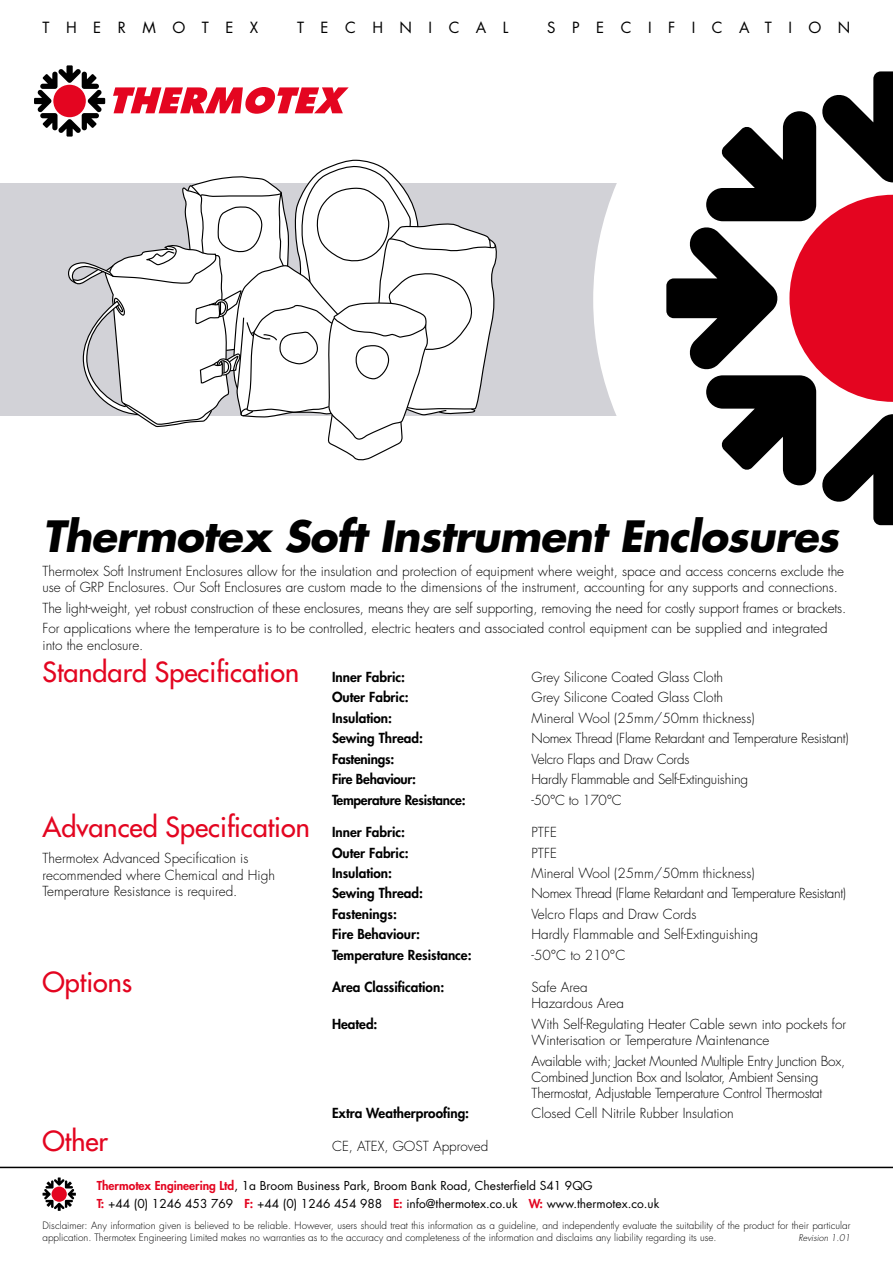
<style>
.page{position:relative;width:893px;height:1263px;background:#fff}
.page>*{position:absolute;margin:0;border:0;box-sizing:border-box;transform-origin:0 0}
.t1{font:italic 700 42px "Futura";letter-spacing:-.02em;color:#000}
.t2{font:27px "Futura";color:#e30520}
.t3{font:15px "Futura";letter-spacing:1.1em;color:#000}
.t4{font:300 13.5px/16.2px "Futura";color:#000}
.t5{font:300 13.5px/16.2px "Futura";letter-spacing:-.02em;color:#000}
.t6{font:800 13.5px "Futura";color:#000}
.t7{font:300 13.5px "Futura";letter-spacing:-.025em;color:#000}
.t8{font:800 13.5px "Futura";letter-spacing:-.02em;color:#000}
.t9{font:12px/18px "Futura";color:#000}
.t10{font:300 9.9px/12px "Futura";color:#000}
.t11{font:italic 300 9px "Futura";color:#000}
.s1{font-weight:800;font-size:13.5px;color:#000}
.s2{font-weight:800;color:#e30520}
</style>
<div class="page">
<div style="left:0;top:184px;width:893px;height:232px;background:#d2d2d7"></div>
<svg style="left:593px;top:183px;width:300px;height:343px;fill:#fff"></svg>
<svg style="left:666px;top:71px;width:227px;height:454px"></svg>
<svg style="left:113px;top:87px;width:236px;height:27px"></svg>
<svg style="left:34px;top:65px;width:71px;height:72px"></svg>
<hr style="left:0;top:1167px;width:893px;height:1px;background:#000">
<svg style="left:43px;top:1177px;width:33px;height:34px"></svg>
<svg style="left:67px;top:159px;width:431px;height:302px"></svg>
<p class="t3" style="left:43px;top:17px;width:217px">THERMOTEX</p>
<p class="t3" style="left:297px;top:17px;width:213px">TECHNICAL</p>
<p class="t3" style="left:547px;top:17px;width:305px">SPECIFICATION</p>
<h1 class="t1" style="left:43px;top:507px;width:798px">Thermotex Soft Instrument Enclosures</h1>
<p class="t4" style="left:43px;top:563px;width:803px">Thermotex Soft Instrument Enclosures allow for the insulation and protection of equipment where weight, space and access concerns exclude the use of GRP Enclosures. Our Soft Enclosures are custom made to the dimensions of the instrument, accounting for any supports and connections.</p>
<p class="t4" style="left:43px;top:598px;width:805px;line-height:20.4px">The light-weight, yet robust construction of these enclosures, means they are self supporting, removing the need for costly support frames or brackets.<br>For applications where the temperature is to be controlled, electric heaters and associated control equipment can be supplied and integrated</p>
<p class="t4" style="left:43px;top:637px;width:102px">into the enclosure.</p>
<h2 class="t2" style="left:43px;top:654px;width:364px">Standard Specification <span class="s1">Inner Fabric:</span></h2>
<p class="t4" style="left:532px;top:669px;width:193px">Grey Silicone Coated Glass Cloth</p>
<p class="t6" style="left:332px;top:688px;width:78px">Outer Fabric:</p>
<p class="t4" style="left:532px;top:689px;width:193px">Grey Silicone Coated Glass Cloth</p>
<p class="t6" style="left:332px;top:709px;width:62px">Insulation:</p>
<p class="t4" style="left:532px;top:710px;width:225px">Mineral Wool (25mm/50mm thickness)</p>
<p class="t6" style="left:332px;top:729px;width:92px">Sewing Thread:</p>
<p class="t5" style="left:532px;top:730px;width:318px">Nomex Thread (Flame Retardant and Temperature Resistant)</p>
<p class="t8" style="left:332px;top:750px;width:64px">Fastenings:</p>
<p class="t5" style="left:532px;top:751px;width:159px">Velcro Flaps and Draw Cords</p>
<p class="t8" style="left:332px;top:770px;width:86px">Fire Behaviour:</p>
<p class="t5" style="left:532px;top:771px;width:218px">Hardly Flammable and Self-Extinguishing</p>
<p class="t8" style="left:332px;top:791px;width:135px">Temperature Resistance:</p>
<p class="t4" style="left:532px;top:792px;width:92px">-50°C to 170°C</p>
<h2 class="t2" style="left:43px;top:809px;width:364px">Advanced Specification <span class="s1">Inner Fabric:</span></h2>
<p class="t4" style="left:532px;top:824px;width:27px">PTFE</p>
<p class="t6" style="left:332px;top:843px;width:78px">Outer Fabric:</p>
<p class="t4" style="left:532px;top:845px;width:27px">PTFE</p>
<p class="t6" style="left:332px;top:864px;width:62px">Insulation:</p>
<p class="t4" style="left:532px;top:865px;width:225px">Mineral Wool (25mm/50mm thickness)</p>
<p class="t6" style="left:332px;top:884px;width:92px">Sewing Thread:</p>
<p class="t7" style="left:532px;top:885px;width:316px">Nomex Thread (Flame Retardant and Temperature Resistant)</p>
<p class="t6" style="left:332px;top:905px;width:66px">Fastenings:</p>
<p class="t4" style="left:532px;top:906px;width:166px">Velcro Flaps and Draw Cords</p>
<p class="t6" style="left:332px;top:925px;width:89px">Fire Behaviour:</p>
<p class="t4" style="left:532px;top:926px;width:228px">Hardly Flammable and Self-Extinguishing</p>
<p class="t6" style="left:332px;top:946px;width:141px">Temperature Resistance:</p>
<p class="t4" style="left:532px;top:947px;width:95px">-50°C to 210°C</p>
<p class="t4" style="left:43px;top:850px;width:234px">Thermotex Advanced Specification is recommended where Chemical and High<br>Temperature Resistance is required.</p>
<h2 class="t2" style="left:43px;top:965px;width:91px">Options</h2>
<p class="t6" style="left:332px;top:978px;width:114px">Area Classification:</p>
<p class="t4" style="left:532px;top:979px;width:94px">Safe Area<br>Hazardous Area</p>
<p class="t6" style="left:332px;top:1015px;width:47px">Heated:</p>
<p class="t4" style="left:532px;top:1016px;width:316px">With Self-Regulating Heater Cable sewn into pockets for<br>Winterisation or Temperature Maintenance</p>
<p class="t5" style="left:532px;top:1053px;width:315px">Available with; Jacket Mounted Multiple Entry Junction Box,<br>Combined Junction Box and Isolator, Ambient Sensing<br>Thermostat, Adjustable Temperature Control Thermostat</p>
<p class="t6" style="left:332px;top:1104px;width:139px">Extra Weatherproofing:</p>
<p class="t4" style="left:532px;top:1105px;width:204px">Closed Cell Nitrile Rubber Insulation</p>
<h2 class="t2" style="left:43px;top:1123px;width:67px">Other</h2>
<p class="t4" style="left:332px;top:1138px;width:158px">CE, ATEX, GOST Approved</p>
<p class="t9" style="left:97px;top:1176px;width:564px"><span class="s2">Thermotex Engineering Ltd</span>, 1a Broom Business Park, Broom Bank Road, Chesterfield S41 9QG<br><span class="s2">T:</span> +44 (0) 1246 453 769 <span class="s2">F:</span> +44 (0) 1246 454 988 <span class="s2">E:</span> info@thermotex.co.uk <span class="s2">W:</span> www.thermotex.co.uk</p>
<p class="t10" style="left:43px;top:1219px;width:809px">Disclaimer: Any information given is believed to be reliable. However, users should treat this information as a guideline, and independently evaluate the suitability of the product for their particular application. Thermotex Engineering Limited makes no warranties as to the accuracy and completeness of the information and disclaims any liability regarding its use.</p>
<p class="t11" style="left:798px;top:1231px;width:54px">Revision 1.01</p>
</div>
